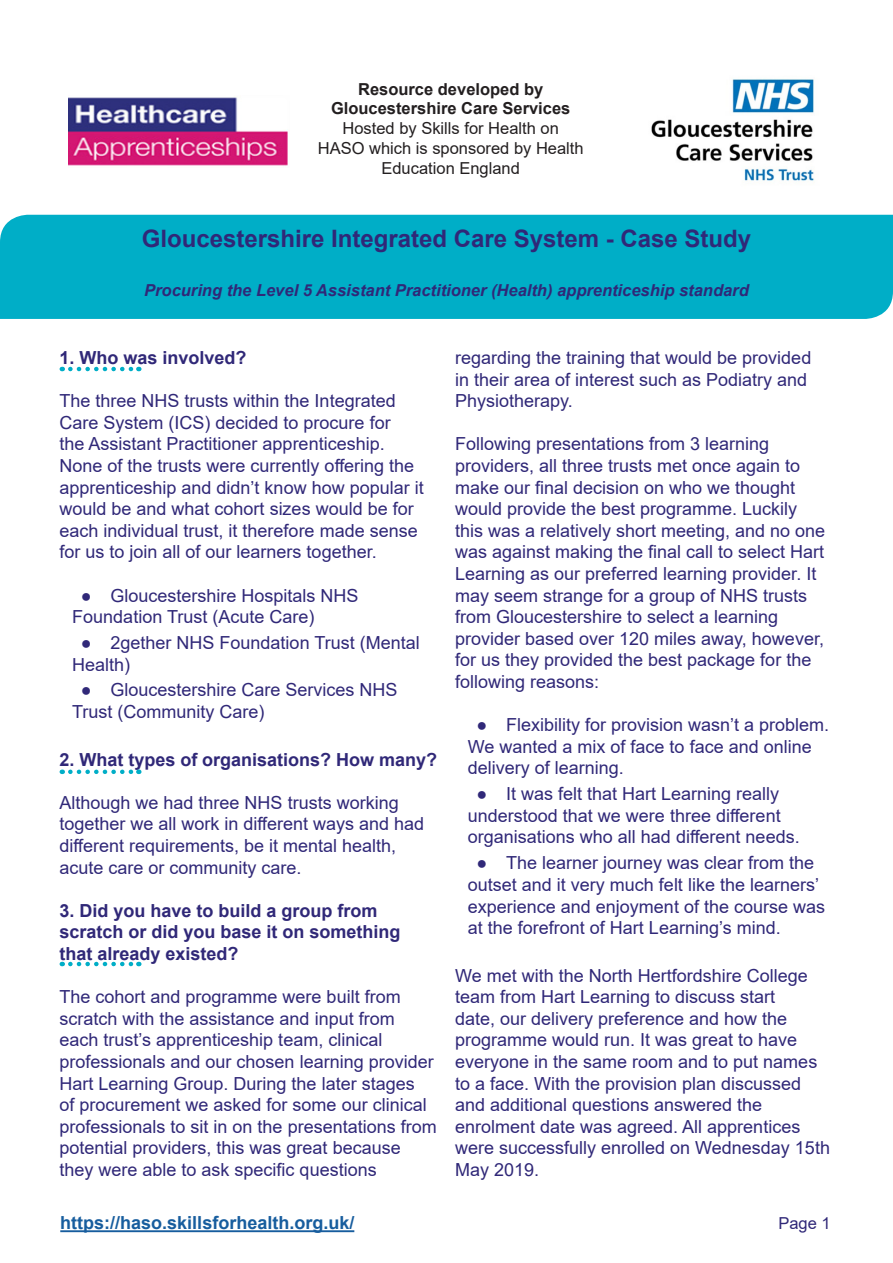
<style>
.page{position:relative;width:893px;height:1263px;background:#fff}
.page>*{position:absolute;margin:0;border:0;box-sizing:border-box;transform-origin:0 0}
.Pre-title{font:700 24px "Arial";color:#302878}
.Pre-title-2{font:18px/21.6px "Arial";color:#302878}
.Pre-title-3{font:700 18px/21.6px "Arial";color:#302878}
.Pre-title-4{font:700 18px "Arial";color:#175d9e}
.Body_text{font:16.5px/19.8px "Arial";color:#231f20;text-align:center}
.Pre-title-5{font:italic 700 16.5px "Arial";color:#302878}
.Body_text-2{font:700 16.5px "Arial";color:#231f20}
.Pre-title-6{font:16.5px "Arial";color:#302878}
</style>
<div class="page">
<div style="left:0;top:215px;width:893px;height:104px;background:#00aec7"></div>
<img style="left:68px;top:97px;width:220px;height:69px">
<hr style="left:60px;top:1230px;width:294px;height:2px;background:#175d9e">
<img style="left:651px;top:79px;width:163px;height:102px">
<svg style="left:70px;top:367px;width:69px;height:4px"></svg>
<svg style="left:70px;top:769px;width:69px;height:5px"></svg>
<svg style="left:70px;top:962px;width:69px;height:4px"></svg>
<p class="Body_text-2" style="left:358px;top:77px;width:187px">Resource developed by</p>
<p class="Body_text-2" style="left:331px;top:97px;width:241px">Gloucestershire Care Services</p>
<p class="Body_text" style="left:318px;top:118px;width:267px">Hosted by Skills for Health on<br>HASO which is sponsored by Health<br>Education England</p>
<p class="Pre-title" style="left:142px;top:222px;width:611px">Gloucestershire Integrated Care System - Case Study</p>
<p class="Pre-title-5" style="left:144px;top:279px;width:606px">Procuring the Level 5 Assistant Practitioner (Health) apprenticeship standard</p>
<p class="Pre-title-3" style="left:60px;top:347px;width:189px">1. Who was involved?</p>
<p class="Pre-title-2" style="left:60px;top:390px;width:366px">The three NHS trusts within the Integrated Care System (ICS) decided to procure for<br>the Assistant Practitioner apprenticeship.<br>None of the trusts were currently offering the apprenticeship and didn’t know how popular it would be and what cohort sizes would be for each individual trust, it therefore made sense for us to join all of our learners together.</p>
<p class="Pre-title-2" style="left:72px;top:584px;width:288px;text-indent:9px">● Gloucestershire Hospitals NHS<br>Foundation Trust (Acute Care)</p>
<p class="Pre-title-2" style="left:72px;top:632px;width:349px;text-indent:9px">● 2gether NHS Foundation Trust (Mental<br>Health)</p>
<p class="Pre-title-2" style="left:72px;top:679px;width:327px;text-indent:9px">● Gloucestershire Care Services NHS<br>Trust (Community Care)</p>
<p class="Pre-title-3" style="left:60px;top:749px;width:379px">2. What types of organisations? How many?</p>
<p class="Pre-title-2" style="left:60px;top:791px;width:366px">Although we had three NHS trusts working together we all work in different ways and had different requirements, be it mental health, acute care or community care.</p>
<p class="Pre-title-3" style="left:60px;top:900px;width:343px">3. Did you have to build a group from scratch or did you base it on something that already existed?</p>
<p class="Pre-title-2" style="left:60px;top:986px;width:379px">The cohort and programme were built from scratch with the assistance and input from each trust’s apprenticeship team, clinical professionals and our chosen learning provider Hart Learning Group. During the later stages<br>of procurement we asked for some our clinical professionals to sit in on the presentations from potential providers, this was great because they were able to ask specific questions</p>
<p class="Pre-title-2" style="left:455px;top:347px;width:358px">regarding the training that would be provided in their area of interest such as Podiatry and<br>Physiotherapy.</p>
<p class="Pre-title-2" style="left:455px;top:433px;width:372px">Following presentations from 3 learning providers, all three trusts met once again to make our final decision on who we thought would provide the best programme. Luckily this was a relatively short meeting, and no one was against making the final call to select Hart Learning as our preferred learning provider. It may seem strange for a group of NHS trusts from Gloucestershire to select a learning provider based over 120 miles away, however, for us they provided the best package for the following reasons:</p>
<p class="Pre-title-2" style="left:468px;top:714px;width:363px;text-indent:9px">● Flexibility for provision wasn’t a problem.<br>We wanted a mix of face to face and online delivery of learning.</p>
<p class="Pre-title-2" style="left:468px;top:783px;width:333px;text-indent:9px">● It was felt that Hart Learning really understood that we were three different organisations who all had different needs.</p>
<p class="Pre-title-2" style="left:468px;top:852px;width:359px;text-indent:9px">● The learner journey was clear from the outset and it very much felt like the learners’ experience and enjoyment of the course was at the forefront of Hart Learning’s mind.</p>
<p class="Pre-title-2" style="left:455px;top:964px;width:376px">We met with the North Hertfordshire College team from Hart Learning to discuss start<br>date, our delivery preference and how the programme would run. It was great to have everyone in the same room and to put names to a face. With the provision plan discussed and additional questions answered the enrolment date was agreed. All apprentices were successfully enrolled on Wednesday 15th May 2019.</p>
<p class="Pre-title-4" style="left:60px;top:1210px;width:296px">https://haso.skillsforhealth.org.uk/</p>
<p class="Pre-title-6" style="left:778px;top:1212px;width:54px">Page 1</p>
</div>
